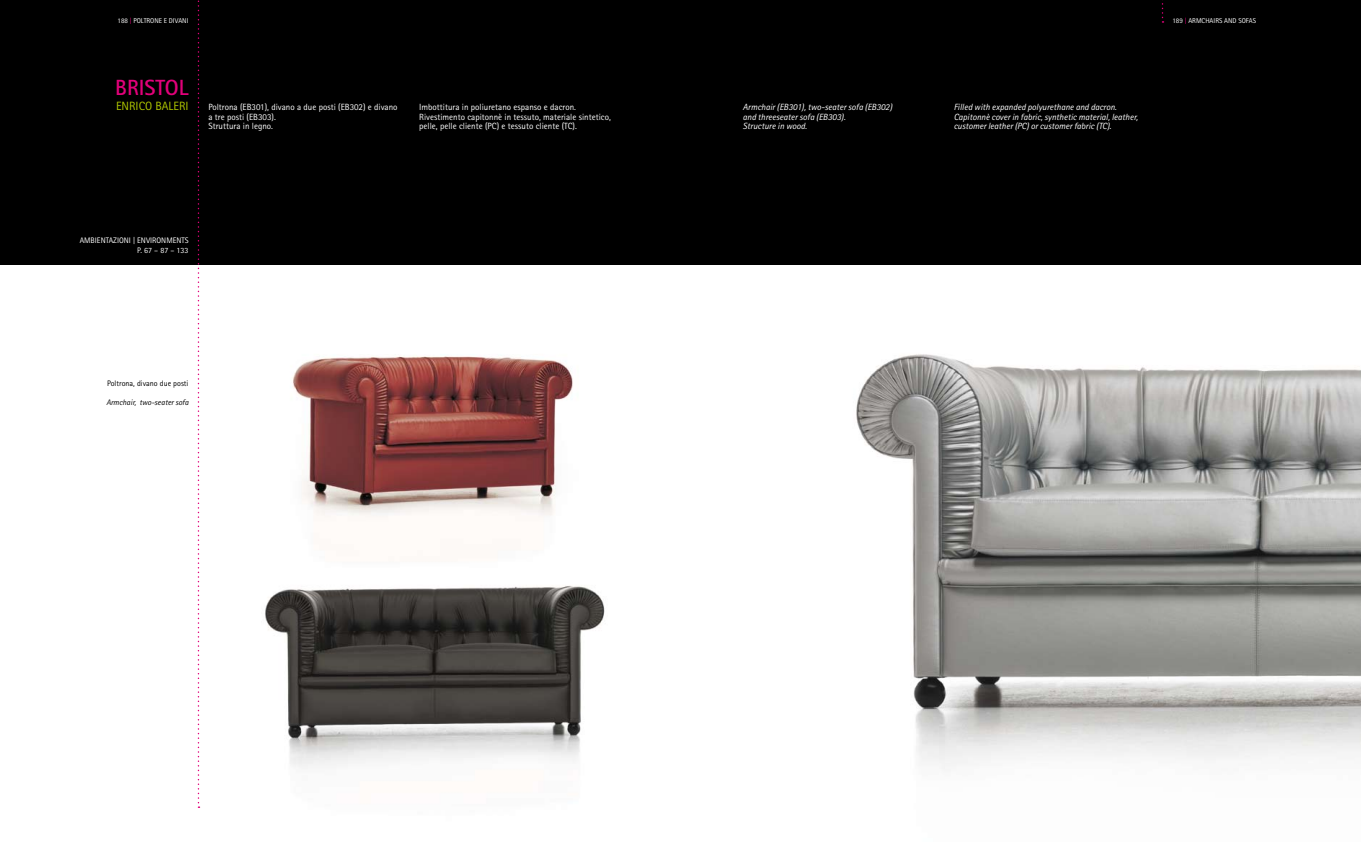
<style>
.page{position:relative;width:1361px;height:842px;background:#fff}
.page>*{position:absolute;margin:0;border:0;box-sizing:border-box;transform-origin:0 0}
.t1{font:700 22px "Rotis Sans Serif";color:#e2007a}
.t2{font:12px "Rotis Sans Serif";color:#b1c800}
.t3{font:9px/9.5px "Rotis Sans Serif";color:#fff}
.t4{font:italic 9px/9.5px "Rotis Sans Serif";color:#fff}
.t5{font:8px/9.5px "Rotis Sans Serif";color:#fff;text-align:right}
.t6{font:8px "Rotis Sans Serif";color:#000}
.t7{font:italic 8px "Rotis Sans Serif";color:#000}
.t8{font:7px "Rotis Sans Serif";color:#fff}
.s1{color:#e2007a}
</style>
<div class="page">
<div style="left:0;top:0;width:1361px;height:265px;background:#000"></div>
<img style="left:856px;top:354px;width:505px;height:415px">
<img style="left:265px;top:356px;width:340px;height:413px">
<svg style="left:1161px;top:0;width:2px;height:23px"></svg>
<svg style="left:198px;top:0;width:1px;height:808px"></svg>
<p class="t8" style="left:117px;top:16px;width:73px">188 <span class="s1">|</span> POLTRONE E DIVANI</p>
<p class="t8" style="left:1172px;top:16px;width:85px">189 <span class="s1">|</span> ARMCHAIRS AND SOFAS</p>
<h1 class="t1" style="left:115px;top:74px;width:75px">BRISTOL</h1>
<h2 class="t2" style="left:116px;top:99px;width:74px">ENRICO BALERI</h2>
<p class="t3" style="left:208px;top:102px;width:191px">Poltrona (EB301), divano a due posti (EB302) e divano a tre posti (EB303).<br>Struttura in legno.</p>
<p class="t3" style="left:419px;top:102px;width:193px">Imbottitura in poliuretano espanso e dacron.<br>Rivestimento capitonnè in tessuto, materiale sintetico, pelle, pelle cliente (PC) e tessuto cliente (TC).</p>
<p class="t5" style="left:80px;top:236px;width:110px">AMBIENTAZIONI | ENVIRONMENTS<br>P. 67 – 87 – 133</p>
<p class="t6" style="left:107px;top:378px;width:83px">Poltrona, divano due posti</p>
<p class="t7" style="left:106px;top:397px;width:84px">Armchair, two-seater sofa</p>
<p class="t4" style="left:743px;top:102px;width:151px">Armchair (EB301), two-seater sofa (EB302) and threeseater sofa (EB303).<br>Structure in wood.</p>
<p class="t4" style="left:953px;top:102px;width:186px">Filled with expanded polyurethane and dacron.<br>Capitonnè cover in fabric, synthetic material, leather, customer leather (PC) or customer fabric (TC).</p>
</div>
